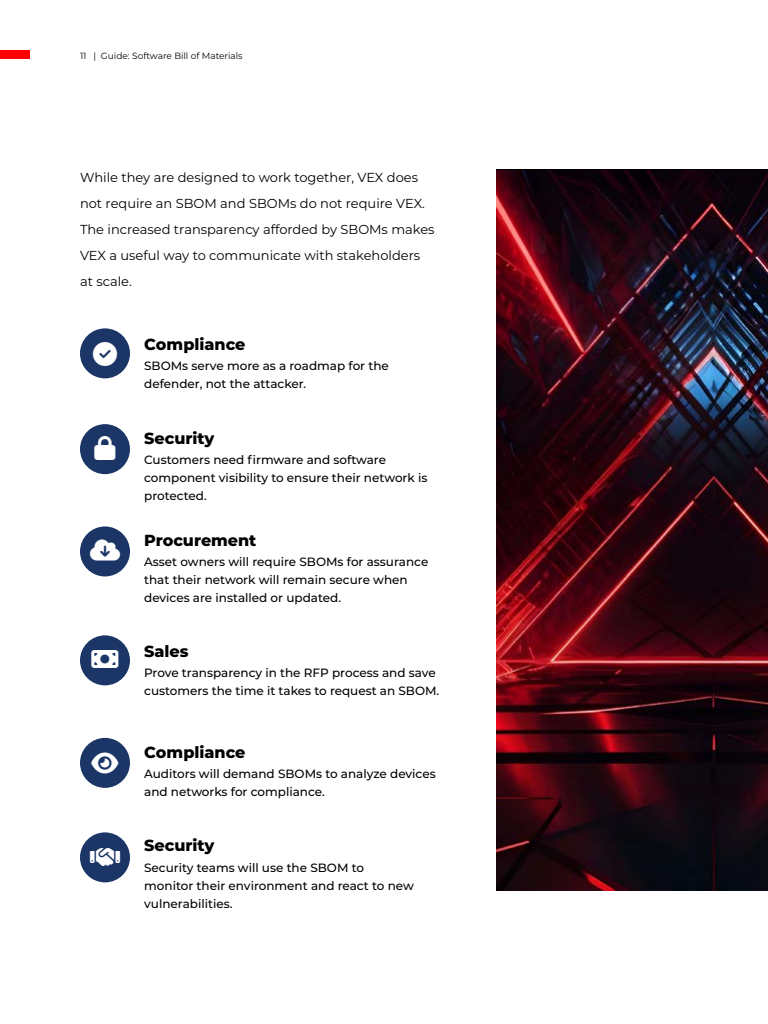
<style>
.page{position:relative;width:768px;height:1024px;background:#fff}
.page>*{position:absolute;margin:0;border:0;box-sizing:border-box;transform-origin:0 0}
.t1{font:24px "Font Awesome 6 Free Solid";color:#fff}
.t2{font:800 16px "Montserrat";color:#000}
.t3{font:13px/26px "Montserrat";color:#000}
.t4{font:500 12px/18px "Montserrat";color:#000}
.t5{font:9px "Montserrat";color:#000}
</style>
<div class="page">
<img style="left:496px;top:171px;width:272px;height:719px">
<div style="left:80px;top:328px;width:50px;height:50px;background:#1b3666;border-radius:50%"></div>
<div style="left:80px;top:424px;width:50px;height:50px;background:#1b3666;border-radius:50%"></div>
<div style="left:80px;top:526px;width:50px;height:50px;background:#1b3666;border-radius:50%"></div>
<div style="left:80px;top:635px;width:50px;height:50px;background:#1b3666;border-radius:50%"></div>
<div style="left:80px;top:738px;width:50px;height:50px;background:#1b3666;border-radius:50%"></div>
<div style="left:80px;top:832px;width:50px;height:50px;background:#1b3666;border-radius:50%"></div>
<div style="left:0;top:51px;width:30px;height:8px;background:#ff0101"></div>
<p class="t5" style="left:80px;top:50px;width:164px">11 | Guide: Software Bill of Materials</p>
<p class="t3" style="left:80px;top:164px;width:356px">While they are designed to work together, VEX does not require an SBOM and SBOMs do not require VEX.<br>The increased transparency afforded by SBOMs makes VEX a useful way to communicate with stakeholders at scale.</p>
<h2 class="t2" style="left:144px;top:332px;width:103px">Compliance</h2>
<p class="t4" style="left:144px;top:356px;width:246px">SBOMs serve more as a roadmap for the defender, not the attacker.</p>
<h2 class="t2" style="left:144px;top:426px;width:72px">Security</h2>
<p class="t4" style="left:144px;top:450px;width:285px">Customers need firmware and software component visibility to ensure their network is protected.</p>
<h2 class="t2" style="left:144px;top:528px;width:114px">Procurement</h2>
<p class="t4" style="left:144px;top:552px;width:286px">Asset owners will require SBOMs for assurance that their network will remain secure when devices are installed or updated.</p>
<h2 class="t2" style="left:144px;top:639px;width:46px">Sales</h2>
<h1 class="t1" style="left:92px;top:751px;width:28px">■</h1>
<p class="t4" style="left:144px;top:663px;width:297px">Prove transparency in the RFP process and save customers the time it takes to request an SBOM.</p>
<h2 class="t2" style="left:144px;top:740px;width:103px">Compliance</h2>
<p class="t4" style="left:144px;top:764px;width:293px">Auditors will demand SBOMs to analyze devices and networks for compliance.</p>
<h2 class="t2" style="left:144px;top:834px;width:72px">Security</h2>
<p class="t4" style="left:144px;top:858px;width:271px">Security teams will use the SBOM to monitor their environment and react to new vulnerabilities.</p>
</div>
